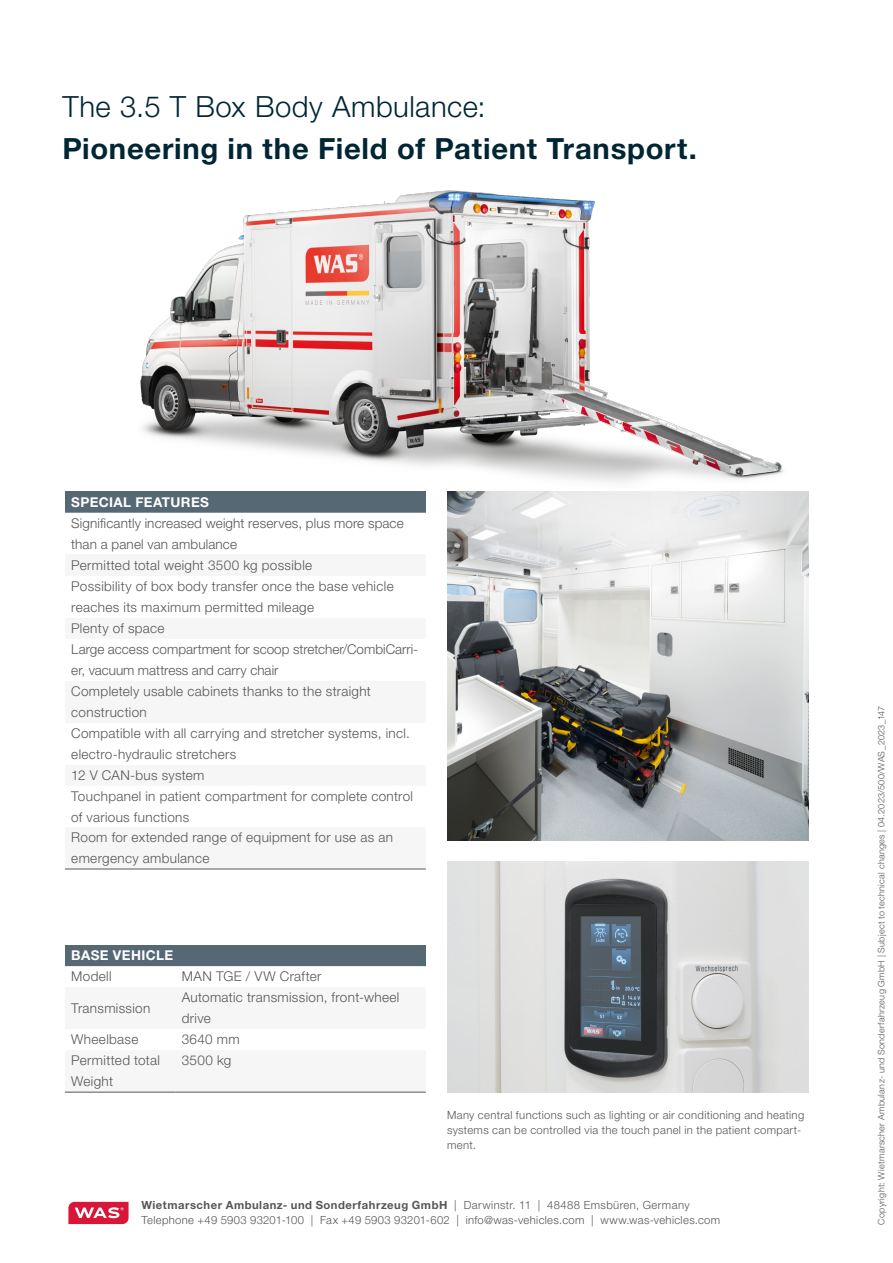
<style>
.page{position:relative;width:893px;height:1263px;background:#fff}
.page>*{position:absolute;margin:0;border:0;box-sizing:border-box;transform-origin:0 0}
.t1{font:700 29.25px "Helvetica Neue LT Pro";letter-spacing:.025em;color:#002633}
.t2{font:300 29.25px "Helvetica Neue LT Pro";letter-spacing:.015em;color:#002633}
.t3{font:300 13.5px/21px "Helvetica Neue LT Pro";letter-spacing:.025em;color:#565656}
.t4{font:700 13.5px "Helvetica Neue LT Pro";letter-spacing:.03em;color:#fff}
.t5{font:300 11.25px/15px "Helvetica Neue LT Pro";letter-spacing:.03em;color:#565656}
.t6{font:300 9px "Helvetica Neue LT Pro";letter-spacing:.035em;color:#565656}
.s1{font-weight:700}
</style>
<div class="page">
<img style="left:140px;top:190px;width:644px;height:292px">
<img style="left:448px;top:491px;width:361px;height:349px">
<img style="left:448px;top:861px;width:361px;height:231px">
<div style="left:65px;top:492px;width:361px;height:21px;background:#576875"></div>
<div style="left:65px;top:555px;width:361px;height:21px;background:#f6f6f6"></div>
<hr style="left:65px;top:868px;width:361px;height:1px;background:#565656">
<div style="left:65px;top:945px;width:361px;height:21px;background:#576875"></div>
<svg style="left:65px;top:966px;width:361px;height:126px"></svg>
<hr style="left:65px;top:1092px;width:110px;height:1px;background:#565656">
<hr style="left:175px;top:1092px;width:251px;height:1px;background:#565656">
<svg style="left:68px;top:1202px;width:61px;height:22px"></svg>
<h1 class="t2" style="left:62px;top:89px;width:425px">The 3.5 T Box Body Ambulance:</h1>
<h1 class="t1" style="left:62px;top:130px;width:636px">Pioneering in the Field of Patient Transport.</h1>
<p class="t4" style="left:71px;top:494px;width:139px">SPECIAL FEATURES</p>
<p class="t3" style="left:71px;top:512px;width:348px">Significantly increased weight reserves, plus more space than a panel van ambulance<br>Permitted total weight 3500 kg possible<br>Possibility of box body transfer once the base vehicle reaches its maximum permitted mileage<br>Plenty of space<br>Large access compartment for scoop stretcher/CombiCarri&shy;er, vacuum mattress and carry chair<br>Completely usable cabinets thanks to the straight construction<br>Compatible with all carrying and stretcher systems, incl. electro-hydraulic stretchers<br>12 V CAN-bus system<br>Touchpanel in patient compartment for complete control of various functions<br>Room for extended range of equipment for use as an emergency ambulance</p>
<p class="t4" style="left:71px;top:947px;width:103px">BASE VEHICLE</p>
<p class="t3" style="left:71px;top:966px;width:42px">Modell</p>
<p class="t3" style="left:182px;top:966px;width:141px">MAN TGE / VW Crafter</p>
<p class="t3" style="left:71px;top:997px;width:81px">Transmission</p>
<p class="t3" style="left:182px;top:987px;width:219px">Automatic transmission, front-wheel drive</p>
<p class="t3" style="left:71px;top:1029px;width:69px">Wheelbase</p>
<p class="t3" style="left:182px;top:1029px;width:59px">3640 mm</p>
<p class="t3" style="left:71px;top:1050px;width:90px">Permitted total<br>Weight</p>
<p class="t3" style="left:182px;top:1050px;width:51px">3500 kg</p>
<p class="t5" style="left:447px;top:1107px;width:359px">Many central functions such as lighting or air conditioning and heating systems can be controlled via the touch panel in the patient compart&shy;ment.</p>
<p class="t5" style="left:141px;top:1197px;width:580px"><span class="s1">Wietmarscher Ambulanz- und Sonderfahrzeug GmbH</span> | Darwinstr. 11 | 48488 Emsbüren, Germany<br>Telephone +49 5903 93201-100 | Fax +49 5903 93201-602 | info@was-vehicles.com | www.was-vehicles.com</p>
<p class="t6" style="left:876px;top:1225px;width:520px;rotate:-90deg">Copyright: Wietmarscher Ambulanz- und Sonderfahrzeug GmbH | Subject to technical changes | 04.2023/500/WAS_2023_147</p>
</div>
